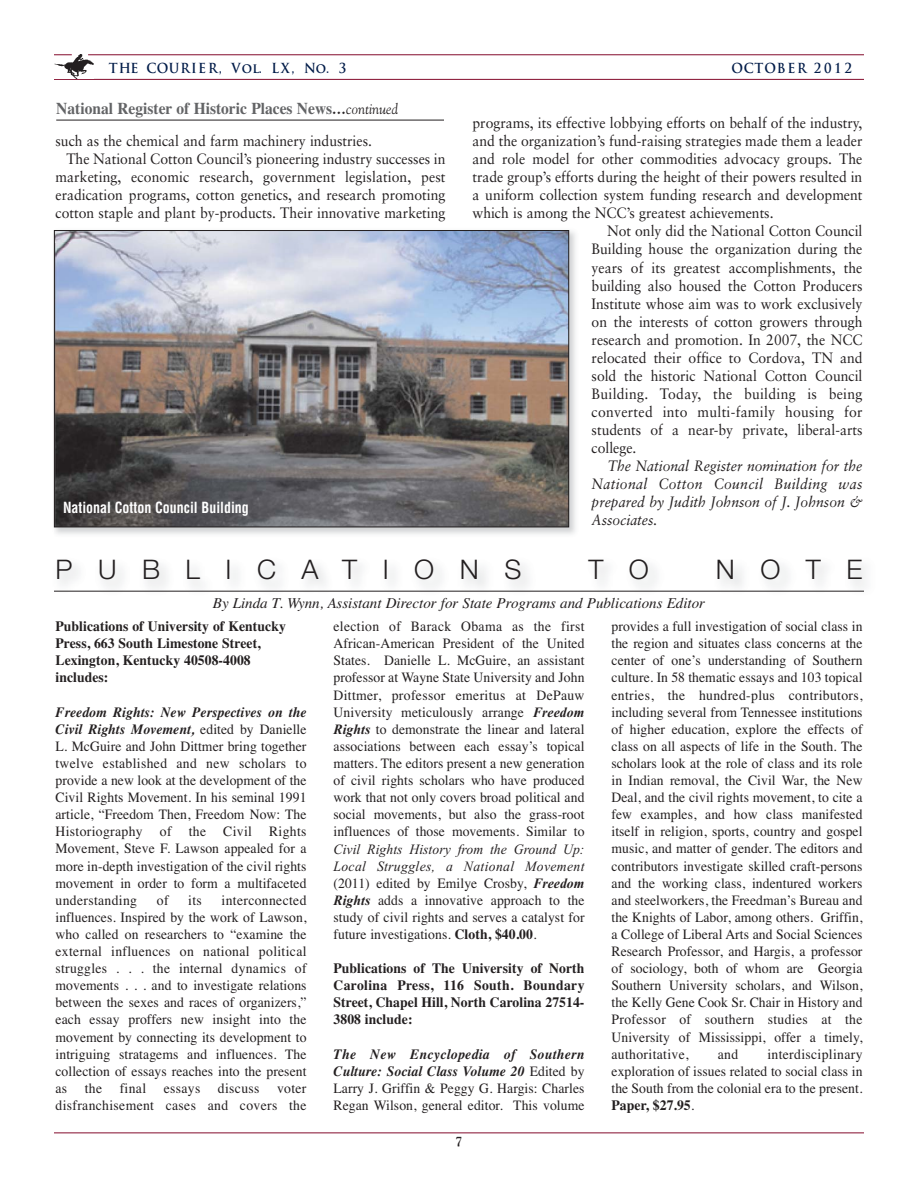
<style>
.page{position:relative;width:918px;height:1188px;background:#fff}
.page>*{position:absolute;margin:0;border:0;box-sizing:border-box;transform-origin:0 0}
.t1{font:300 27px "Helvetica Neue";letter-spacing:.945em;color:#231f20}
.t2{font:700 16.5px "Times";color:#636466;scale:.94 1}
.t3{font:15px "Sabon";color:#231f20;scale:.93 1}
.t4{font:italic 15px/18px "Sabon";color:#231f20;text-align:justify;scale:.93 1}
.t5{font:15px "Sabon";letter-spacing:.02em;color:#231f20;scale:.93 1}
.t6{font:italic 15px "Times";color:#231f20}
.t7{font:700 condensed 15px "Helvetica";color:#fff;scale:.93 1}
.t8{font:14.25px/17.1px "Times";letter-spacing:.005em;color:#231f20;text-align:justify;scale:.96 1}
.t9{font:700 14.25px/17.1px "Times";letter-spacing:.005em;color:#231f20;scale:.96 1}
.t10{font:italic 14.25px/17.1px "Times New Roman";letter-spacing:.015em;color:#231f20;scale:.96 1}
.t11{font:700 13.5px "Trajan Pro";letter-spacing:.085em;color:#001b48;scale:.93 1}
.t12{font:700 13.5px "Trajan Pro";letter-spacing:.145em;color:#001b48;scale:.93 1}
.t13{font:700 13.5px "Goudy";color:#231f20;scale:.93 1}
.s1{font-family:"Goudy";font-style:italic;font-size:15px;color:#231f20}
.s2{font-family:"Goudy";font-weight:400;font-style:italic;font-size:15px;color:#231f20}
.s3{font-weight:700;font-style:italic}
.s4{font-family:"Times New Roman";font-weight:700;font-style:italic}
.s5{font-weight:700}
</style>
<div class="page">
<hr style="left:54px;top:79px;width:810px;height:1px;background:#830b2c">
<img style="left:55px;top:54px;width:39px;height:25px">
<hr style="left:88px;top:54px;width:776px;height:1px;background:#830b2c">
<svg style="left:54px;top:54px;width:18px;height:1px"></svg>
<hr style="left:54px;top:1132px;width:810px;height:1px;background:#830b2c">
<img style="left:53px;top:230px;width:523px;height:304px">
<img style="left:56px;top:232px;width:511px;height:293px">
<div style="left:54px;top:230px;width:515px;height:297px;border:1px solid #231f20"></div>
<hr style="left:56px;top:120px;width:388px;height:1px;background:#231f20">
<hr style="left:54px;top:591px;width:810px;height:1px;background:#231f20">
<p class="t11" style="left:109px;top:60px;width:257px">THE COURIER, Vol. LX, No. 3</p>
<p class="t12" style="left:732px;top:60px;width:131px">OCTOBER 2012</p>
<p class="t2" style="left:56px;top:102px;width:365px">National Register of Historic Places News<span class="s1">...</span><span class="s2">continued</span></p>
<p class="t3" style="left:56px;top:134px;width:342px">such as the chemical and farm machinery industries.</p>
<p class="t3" style="left:66px;top:152px;width:409px">The National Cotton Council’s pioneering industry successes in</p>
<p class="t3" style="left:56px;top:170px;width:421px">marketing, economic research, government legislation, pest</p>
<p class="t3" style="left:56px;top:188px;width:421px">eradication programs, cotton genetics, and research promoting</p>
<p class="t3" style="left:56px;top:206px;width:421px">cotton staple and plant by-products. Their innovative marketing</p>
<p class="t7" style="left:63px;top:501px;width:201px">National Cotton Council Building</p>
<p class="t3" style="left:473px;top:117px;width:421px">programs, its effective lobbying efforts on behalf of the industry,</p>
<p class="t3" style="left:473px;top:135px;width:421px">and the organization’s fund-raising strategies made them a leader</p>
<p class="t3" style="left:473px;top:153px;width:421px">and role model for other commodities advocacy groups. The</p>
<p class="t3" style="left:473px;top:171px;width:421px">trade group’s efforts during the height of their powers resulted in</p>
<p class="t3" style="left:473px;top:189px;width:421px">a uniform collection system funding research and development</p>
<p class="t3" style="left:473px;top:207px;width:325px">which is among the NCC’s greatest achievements.</p>
<p class="t3" style="left:607px;top:225px;width:276px">Not only did the National Cotton Council</p>
<p class="t3" style="left:592px;top:243px;width:293px">Building house the organization during the</p>
<p class="t3" style="left:592px;top:261px;width:293px">years of its greatest accomplishments, the</p>
<p class="t3" style="left:592px;top:279px;width:293px">building also housed the Cotton Producers</p>
<p class="t3" style="left:592px;top:297px;width:293px">Institute whose aim was to work exclusively</p>
<p class="t3" style="left:592px;top:315px;width:293px">on the interests of cotton growers through</p>
<p class="t3" style="left:592px;top:333px;width:293px">research and promotion. In 2007, the NCC</p>
<p class="t3" style="left:592px;top:351px;width:293px">relocated their office to Cordova, TN and</p>
<p class="t3" style="left:592px;top:369px;width:293px">sold the historic National Cotton Council</p>
<p class="t5" style="left:592px;top:387px;width:293px">Building. Today, the building is being</p>
<p class="t5" style="left:592px;top:405px;width:293px">converted into multi-family housing for</p>
<p class="t3" style="left:592px;top:423px;width:293px">students of a near-by private, liberal-arts</p>
<p class="t3" style="left:592px;top:441px;width:50px">college.</p>
<p class="t4" style="left:592px;top:458px;width:293px;text-indent:16px">The National Register nomination for the National Cotton Council Building was prepared by Judith Johnson of J. Johnson &amp; Associates.</p>
<h1 class="t1" style="left:55px;top:560px;width:467px">PUBLICATIONS</h1>
<h1 class="t1" style="left:588px;top:560px;width:62px">T O</h1>
<h1 class="t1" style="left:716px;top:560px;width:148px">NOTE</h1>
<p class="t6" style="left:213px;top:598px;width:494px">By Linda T. Wynn, Assistant Director for State Programs and Publications Editor</p>
<p class="t9" style="left:56px;top:619px;width:241px">Publications of University of Kentucky<br>Press, 663 South Limestone Street,<br>Lexington, Kentucky 40508-4008 includes:</p>
<p class="t8" style="left:56px;top:705px;width:263px"><span class="s3">Freedom Rights: New Perspectives on the Civil Rights Movement,</span> edited by Danielle L. McGuire and John Dittmer bring together twelve established and new scholars to provide a new look at the development of the Civil Rights Movement. In his seminal 1991 article, “Freedom Then, Freedom Now: The Historiography of the Civil Rights Movement, Steve F. Lawson appealed for a more in-depth investigation of the civil rights movement in order to form a multifaceted understanding</p>
<p class="t8" style="left:612px;top:619px;width:263px">provides a full investigation of social class in the region and situates class concerns at the center of one’s understanding of Southern culture. In 58 thematic essays and 103 topical entries, the hundred-plus contributors, including several from Tennessee institutions of higher education, explore the effects of class on all aspects of life in the South. The scholars look at the role of class and its role in Indian removal, the Civil War, the New Deal, and the civil rights movement, to cite a few examples, and how class manifested itself in religion, sports, country and gospel music, and matter of gender. The editors and contributors investigate skilled craft-persons and the working class, indentured workers and steelworkers, the Freedman’s Bureau and the Knights of Labor, among others. Griffin, a College of Liberal Arts and Social Sciences Research Professor, and Hargis, a professor of sociology, both of whom are Georgia Southern University scholars, and Wilson, the Kelly Gene Cook Sr. Chair in History and Professor of southern studies at the University of Mississippi, offer a timely, authoritative,</p>
<p class="t8" style="left:334px;top:619px;width:263px">election of Barack Obama as the first African-American President of the United States. Danielle L. McGuire, an assistant professor at Wayne State University and John Dittmer, professor emeritus at DePauw University meticulously arrange <span class="s4">Freedom Rights</span> to demonstrate the linear and lateral associations between each essay’s topical matters. The editors present a new generation of civil rights scholars who have produced work that not only covers broad political and social movements, but also the grass-root influences of those movements. Similar to</p>
<p class="t10" style="left:334px;top:842px;width:263px">Civil Rights History from the Ground Up:<br>Local Struggles, a National Movement</p>
<p class="t8" style="left:334px;top:876px;width:263px">(2011) edited by Emilye Crosby, <span class="s4">Freedom Rights</span> adds a innovative approach to the study of civil rights and serves a catalyst for future investigations. <span class="s5">Cloth, $40.00</span>.</p>
<p class="t9" style="left:334px;top:961px;width:263px;text-align:justify">Publications of The University of North Carolina Press, 116 South. Boundary Street, Chapel Hill, North Carolina 27514- 3808 include:</p>
<p class="t8" style="left:334px;top:1047px;width:263px"><span class="s3">The New Encyclopedia of Southern Culture: Social Class Volume 20</span> Edited by Larry J. Griffin &amp; Peggy G. Hargis: Charles Regan Wilson, general editor. This volume</p>
<p class="t8" style="left:56px;top:893px;width:263px;text-indent:166px">interconnected influences. Inspired by the work of Lawson, who called on researchers to “examine the external influences on national political struggles . . . the internal dynamics of movements . . . and to investigate relations between the sexes and races of organizers,” each essay proffers new insight into the movement by connecting its development to intriguing stratagems and influences. The collection of essays reaches into the present as the final essays discuss voter disfranchisement cases and covers the</p>
<p class="t8" style="left:157px;top:893px;width:14px">of</p>
<p class="t8" style="left:188px;top:893px;width:16px">its</p>
<p class="t8" style="left:612px;top:1047px;width:263px;text-indent:156px">interdisciplinary exploration of issues related to social class in the South from the colonial era to the present.<br><span class="s5">Paper, $27.95</span>.</p>
<p class="t8" style="left:718px;top:1047px;width:23px">and</p>
<p class="t13" style="left:456px;top:1136px;width:9px">7</p>
</div>
